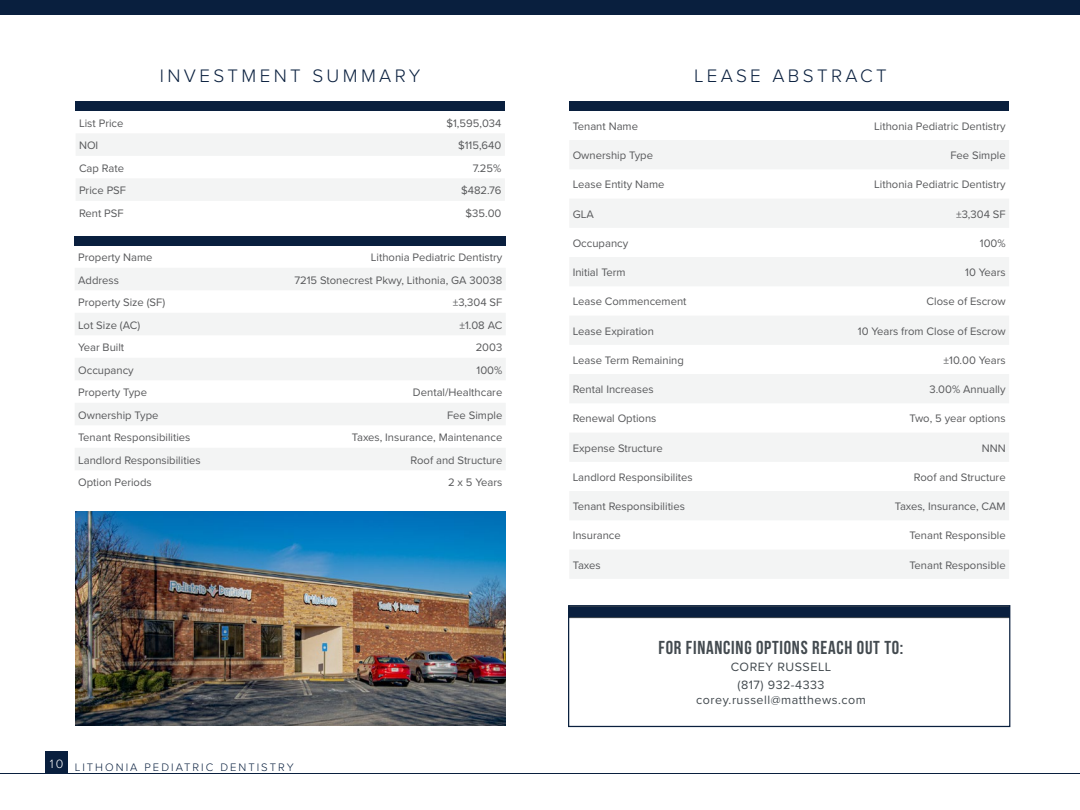
<style>
.page{position:relative;width:1080px;height:810px;background:#fff}
.page>*{position:absolute;margin:0;border:0;box-sizing:border-box;transform-origin:0 0}
.t1{font:700 18.75px "Bebas Neue";letter-spacing:.04em;color:#434a4f}
.t2{font:300 18.75px "Proxima Nova";letter-spacing:.18em;color:#091f3e}
.t3{font:12.5px/17.5px "Proxima Nova";letter-spacing:.04em;color:#434a4f;text-align:center}
.t4{font:11.25px "Proxima Nova";color:#58595b}
.t5{font:300 11.25px "Proxima Nova";letter-spacing:.18em;color:#091f3e}
</style>
<div class="page">
<div style="left:0;top:0;width:1080px;height:14px;background:#091f3e"></div>
<hr style="left:0;top:773px;width:1080px;height:1px;background:#091f3e">
<div style="left:46px;top:752px;width:22px;height:22px;background:#091f3e"></div>
<div style="left:569px;top:102px;width:440px;height:9px;background:#091f3e"></div>
<svg style="left:570px;top:140px;width:439px;height:439px;fill:#f3f4f4"></svg>
<img style="left:75px;top:511px;width:431px;height:215px">
<div style="left:569px;top:606px;width:441px;height:12px;background:#091f3e"></div>
<hr style="left:569px;top:617px;width:441px;height:1px;background:#434a4f">
<div style="left:568px;top:605px;width:442px;height:122px;border:1px solid #0a203e"></div>
<div style="left:76px;top:102px;width:247px;height:9px;background:#091f3e"></div>
<div style="left:323px;top:102px;width:182px;height:9px;background:#091f3e"></div>
<svg style="left:76px;top:134px;width:429px;height:67px"></svg>
<div style="left:75px;top:236px;width:150px;height:9px;background:#091f3e"></div>
<div style="left:225px;top:236px;width:281px;height:9px;background:#091f3e"></div>
<svg style="left:75px;top:268px;width:430px;height:202px;fill:#f3f4f4"></svg>
<h1 class="t2" style="left:160px;top:62px;width:262px">INVESTMENT SUMMARY</h1>
<p class="t4" style="left:79px;top:114px;width:46px">List Price</p>
<p class="t4" style="left:446px;top:114px;width:57px">$1,595,034</p>
<p class="t4" style="left:79px;top:137px;width:21px">NOI</p>
<p class="t4" style="left:458px;top:137px;width:45px">$115,640</p>
<p class="t4" style="left:79px;top:159px;width:47px">Cap Rate</p>
<p class="t4" style="left:473px;top:159px;width:30px">7.25%</p>
<p class="t4" style="left:79px;top:182px;width:49px">Price PSF</p>
<p class="t4" style="left:461px;top:182px;width:42px">$482.76</p>
<p class="t4" style="left:79px;top:204px;width:46px">Rent PSF</p>
<p class="t4" style="left:466px;top:204px;width:37px">$35.00</p>
<p class="t4" style="left:78px;top:249px;width:76px">Property Name</p>
<p class="t4" style="left:371px;top:249px;width:133px">Lithonia Pediatric Dentistry</p>
<p class="t4" style="left:78px;top:271px;width:42px">Address</p>
<p class="t4" style="left:294px;top:271px;width:209px">7215 Stonecrest Pkwy, Lithonia, GA 30038</p>
<p class="t4" style="left:78px;top:294px;width:89px">Property Size (SF)</p>
<p class="t4" style="left:453px;top:294px;width:51px">±3,304 SF</p>
<p class="t4" style="left:78px;top:316px;width:63px">Lot Size (AC)</p>
<p class="t4" style="left:459px;top:316px;width:44px">±1.08 AC</p>
<p class="t4" style="left:78px;top:339px;width:48px">Year Built</p>
<p class="t4" style="left:476px;top:339px;width:28px">2003</p>
<p class="t4" style="left:78px;top:361px;width:57px">Occupancy</p>
<p class="t4" style="left:477px;top:361px;width:27px">100%</p>
<p class="t4" style="left:78px;top:384px;width:70px">Property Type</p>
<p class="t4" style="left:413px;top:384px;width:91px">Dental/Healthcare</p>
<p class="t4" style="left:78px;top:406px;width:82px">Ownership Type</p>
<p class="t4" style="left:447px;top:406px;width:57px">Fee Simple</p>
<p class="t4" style="left:78px;top:429px;width:114px">Tenant Responsibilities</p>
<p class="t4" style="left:352px;top:429px;width:152px">Taxes, Insurance, Maintenance</p>
<p class="t4" style="left:78px;top:451px;width:124px">Landlord Responsibilities</p>
<p class="t4" style="left:411px;top:451px;width:93px">Roof and Structure</p>
<p class="t4" style="left:78px;top:474px;width:75px">Option Periods</p>
<p class="t4" style="left:448px;top:474px;width:56px">2 x 5 Years</p>
<p class="t5" style="left:50px;top:759px;width:245px"><sup>10</sup> LITHONIA PEDIATRIC DENTISTRY</p>
<h1 class="t2" style="left:694px;top:62px;width:194px">LEASE ABSTRACT</h1>
<p class="t4" style="left:573px;top:118px;width:67px">Tenant Name</p>
<p class="t4" style="left:874px;top:118px;width:133px">Lithonia Pediatric Dentistry</p>
<p class="t4" style="left:573px;top:147px;width:82px">Ownership Type</p>
<p class="t4" style="left:950px;top:147px;width:57px">Fee Simple</p>
<p class="t4" style="left:573px;top:176px;width:93px">Lease Entity Name</p>
<p class="t4" style="left:874px;top:176px;width:133px">Lithonia Pediatric Dentistry</p>
<p class="t4" style="left:573px;top:206px;width:23px">GLA</p>
<p class="t4" style="left:956px;top:206px;width:51px">±3,304 SF</p>
<p class="t4" style="left:573px;top:235px;width:57px">Occupancy</p>
<p class="t4" style="left:980px;top:235px;width:27px">100%</p>
<p class="t4" style="left:573px;top:264px;width:54px">Initial Term</p>
<p class="t4" style="left:965px;top:264px;width:42px">10 Years</p>
<p class="t4" style="left:573px;top:293px;width:115px">Lease Commencement</p>
<p class="t4" style="left:927px;top:293px;width:81px">Close of Escrow</p>
<p class="t4" style="left:573px;top:323px;width:83px">Lease Expiration</p>
<p class="t4" style="left:858px;top:323px;width:149px">10 Years from Close of Escrow</p>
<p class="t4" style="left:573px;top:352px;width:113px">Lease Term Remaining</p>
<p class="t4" style="left:944px;top:352px;width:64px">±10.00 Years</p>
<p class="t4" style="left:573px;top:381px;width:82px">Rental Increases</p>
<p class="t4" style="left:929px;top:381px;width:78px">3.00% Annually</p>
<p class="t4" style="left:573px;top:410px;width:85px">Renewal Options</p>
<p class="t4" style="left:909px;top:410px;width:98px">Two, 5 year options</p>
<p class="t4" style="left:573px;top:440px;width:92px">Expense Structure</p>
<p class="t4" style="left:982px;top:440px;width:25px">NNN</p>
<p class="t4" style="left:573px;top:469px;width:122px">Landlord Responsibilites</p>
<p class="t4" style="left:914px;top:469px;width:93px">Roof and Structure</p>
<p class="t4" style="left:573px;top:498px;width:114px">Tenant Responsibilities</p>
<p class="t4" style="left:895px;top:498px;width:112px">Taxes, Insurance, CAM</p>
<p class="t4" style="left:573px;top:527px;width:50px">Insurance</p>
<p class="t4" style="left:909px;top:527px;width:98px">Tenant Responsible</p>
<p class="t4" style="left:573px;top:557px;width:29px">Taxes</p>
<p class="t4" style="left:909px;top:557px;width:98px">Tenant Responsible</p>
<h1 class="t1" style="left:659px;top:637px;width:246px">FOR FINANCING OPTIONS REACH OUT TO:</h1>
<p class="t3" style="left:731px;top:658px;width:102px">COREY RUSSELL (817) 932-4333</p>
<p class="t3" style="left:696px;top:690px;width:171px">corey.russell@matthews.com</p>
</div>
